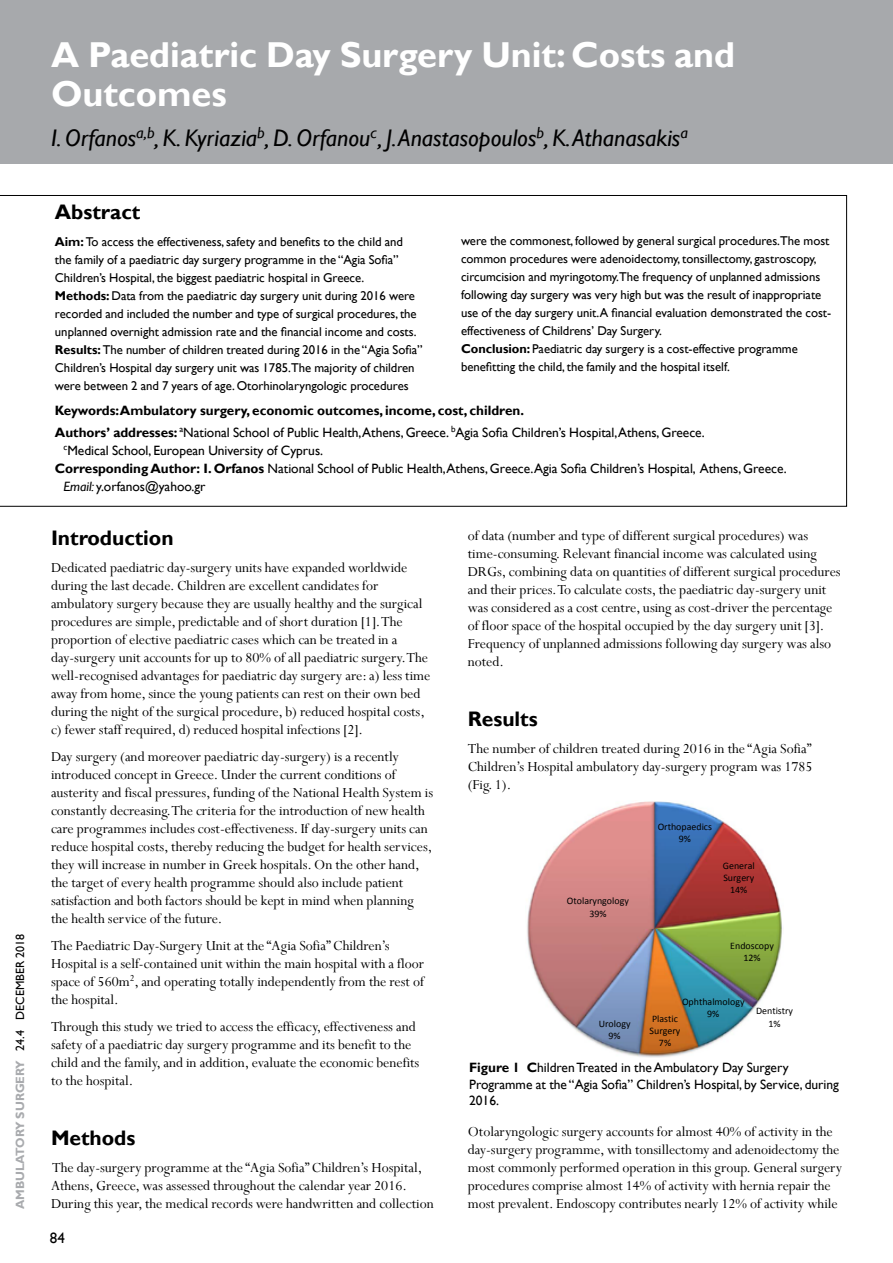
<style>
.page{position:relative;width:893px;height:1263px;background:#fff}
.page>*{position:absolute;margin:0;border:0;box-sizing:border-box;transform-origin:0 0}
.t1{font:700 36px/39px "Gill Sans";color:#fff}
.t2{font:italic 24px "Gill Sans";color:#000}
.t3{font:700 21px "Gill Sans";color:#000}
.t4{font:15.3px/18px "Perpetua";color:#000}
.t5{font:15px "Gill Sans";color:#000}
.t6{font:13.5px/16.5px "Gill Sans";color:#000}
.t7{font:12.75px/18px "Gill Sans";color:#000}
.t8{font:700 12px "Gill Sans";color:#a9abae}
.t9{font:10.8px "Calibri";color:#000}
.t10{font:9.9px/12.1px "Calibri";color:#000;text-align:center}
.s1{font-weight:400;color:#000}
.s2{font-weight:700}
.s3{font-style:italic}
</style>
<div class="page">
<div style="left:0;top:0;width:893px;height:164px;background:#a7a9ac"></div>
<img style="left:527px;top:801px;width:255px;height:256px">
<svg style="left:0;top:195px;width:847px;height:311px"></svg>
<p class="t8" style="left:13px;top:1209px;width:277px;rotate:-90deg">AMBULATORY SURGERY <span class="s1">24.4 DECEMBER 2018</span></p>
<h1 class="t1" style="left:51px;top:37px;width:686px">A Paediatric Day Surgery Unit: Costs and<br>Outcomes</h1>
<h2 class="t2" style="left:51px;top:124px;width:638px">I. Orfanos<sup>a,b</sup>, K. Kyriazia<sup>b</sup>, D. Orfanou<sup>c</sup>, J. Anastasopoulos<sup>b</sup>, K. Athanasakis<sup>a</sup></h2>
<h3 class="t3" style="left:55px;top:199px;width:87px">Abstract</h3>
<p class="t7" style="left:55px;top:233px;width:369px"><span class="s2">Aim:</span> To access the effectiveness,safety and benefits to the child and the family of a paediatric day surgery programme in the “Agia Sofia” Children’s Hospital,the biggest paediatric hospital in Greece.<br><span class="s2">Methods:</span> Data from the paediatric day surgery unit during 2016 were recorded and included the number and type of surgical procedures, the unplanned overnight admission rate and the financial income and costs.<br><span class="s2">Results:</span> The number of children treated during 2016 in the “Agia Sofia” Children’s Hospital day surgery unit was 1785.The majority of children were between 2 and 7 years of age. Otorhinolaryngologic procedures</p>
<p class="t7" style="left:461px;top:232px;width:372px">were the commonest, followed by general surgical procedures.The most common procedures were adenoidectomy, tonsillectomy, gastroscopy, circumcision and myringotomy.The frequency of unplanned admissions following day surgery was very high but was the result of inappropriate use of the day surgery unit.A financial evaluation demonstrated the cost&shy;effectiveness of Childrens’ Day Surgery.<br><span class="s2">Conclusion:</span> Paediatric day surgery is a cost-effective programme benefitting the child,the family and the hospital itself.</p>
<p class="t6" style="left:55px;top:399px;width:651px;line-height:22.2px"><span class="s2">Keywords:Ambulatory surgery, economic outcomes, income, cost, children.<br>Authors’ addresses:</span> <sup>a</sup>National School of Public Health,Athens, Greece. <sup>b</sup>Agia Sofia Children’s Hospital,Athens,Greece.</p>
<p class="t6" style="left:63px;top:442px;width:261px"><sup>c</sup>Medical School, European University of Cyprus.</p>
<p class="t6" style="left:55px;top:460px;width:733px"><span class="s2">Corresponding Author: I. Orfanos</span> National School of Public Health,Athens,Greece.Agia Sofia Children’s Hospital, Athens,Greece.</p>
<p class="t6" style="left:63px;top:478px;width:144px"><span class="s3">Email:</span> y.orfanos@yahoo.gr</p>
<h3 class="t3" style="left:51px;top:525px;width:124px">Introduction</h3>
<p class="t4" style="left:51px;top:558px;width:381px">Dedicated paediatric day-surgery units have expanded worldwide during the last decade. Children are excellent candidates for ambulatory surgery because they are usually healthy and the surgical procedures are simple, predictable and of short duration [1]. The proportion of elective paediatric cases which can be treated in a day-surgery unit accounts for up to 80% of all paediatric surgery. The well-recognised advantages for paediatric day surgery are: a) less time away from home, since the young patients can rest on their own bed during the night of the surgical procedure, b) reduced hospital costs, c) fewer staff required, d) reduced hospital infections [2].</p>
<p class="t4" style="left:51px;top:747px;width:384px">Day surgery (and moreover paediatric day-surgery) is a recently introduced concept in Greece. Under the current conditions of austerity and fiscal pressures, funding of the National Health System is constantly decreasing. The criteria for the introduction of new health care programmes includes cost-effectiveness. If day-surgery units can reduce hospital costs, thereby reducing the budget for health services, they will increase in number in Greek hospitals. On the other hand, the target of every health programme should also include patient satisfaction and both factors should be kept in mind when planning the health service of the future.</p>
<p class="t4" style="left:51px;top:936px;width:375px">The Paediatric Day-Surgery Unit at the “Agia Sofia” Children’s Hospital is a self-contained unit within the main hospital with a floor space of 560m<sup>2</sup>, and operating totally independently from the rest of the hospital.</p>
<p class="t4" style="left:51px;top:1017px;width:370px">Through this study we tried to access the efficacy, effectiveness and safety of a paediatric day surgery programme and its benefit to the child and the family, and in addition, evaluate the economic benefits to the hospital.</p>
<h3 class="t3" style="left:51px;top:1125px;width:86px">Methods</h3>
<p class="t4" style="left:51px;top:1158px;width:384px">The day-surgery programme at the “Agia Sofia” Children’s Hospital,<br>Athens, Greece, was assessed throughout the calendar year 2016.<br>During this year, the medical records were handwritten and collection</p>
<p class="t5" style="left:50px;top:1229px;width:16px">84</p>
<p class="t4" style="left:468px;top:526px;width:374px">of data (number and type of different surgical procedures) was time-consuming. Relevant financial income was calculated using DRGs, combining data on quantities of different surgical procedures and their prices. To calculate costs, the paediatric day-surgery unit was considered as a cost centre, using as cost-driver the percentage of floor space of the hospital occupied by the day surgery unit [3].<br>Frequency of unplanned admissions following day surgery was also noted.</p>
<h3 class="t3" style="left:468px;top:706px;width:71px">Results</h3>
<p class="t4" style="left:468px;top:739px;width:346px;text-align:justify">The number of children treated during 2016 in the “Agia Sofia” Children’s Hospital ambulatory day-surgery program was 1785 (Fig. 1).</p>
<p class="t9" style="left:491px;top:762px;width:195px">Children’s Hospital, by Service, during 2016.</p>
<p class="t10" style="left:567px;top:895px;width:63px">Otolaryngology<br>39%</p>
<p class="t10" style="left:599px;top:1017px;width:33px">Urology<br>9%</p>
<p class="t10" style="left:658px;top:820px;width:56px">Orthopaedics<br>9%</p>
<p class="t10" style="left:723px;top:859px;width:33px">General<br>Surgery<br>14%</p>
<p class="t10" style="left:730px;top:940px;width:45px">Endoscopy<br>12%</p>
<p class="t10" style="left:682px;top:996px;width:64px">Ophthalmology<br>9%</p>
<p class="t10" style="left:650px;top:1012px;width:32px">Plastic<br>Surgery<br>7%</p>
<p class="t10" style="left:756px;top:1005px;width:39px">Dentistry<br>1%</p>
<p class="t6" style="left:469px;top:1060px;width:371px"><span class="s2">Figure 1 C</span>hildren Treated in the Ambulatory Day Surgery<br>Programme at the “Agia Sofia” Children’s Hospital, by Service, during<br>2016.</p>
<p class="t4" style="left:468px;top:1122px;width:376px">Otolaryngologic surgery accounts for almost 40% of activity in the day-surgery programme, with tonsillectomy and adenoidectomy the most commonly performed operation in this group. General surgery procedures comprise almost 14% of activity with hernia repair the most prevalent. Endoscopy contributes nearly 12% of activity while</p>
</div>
